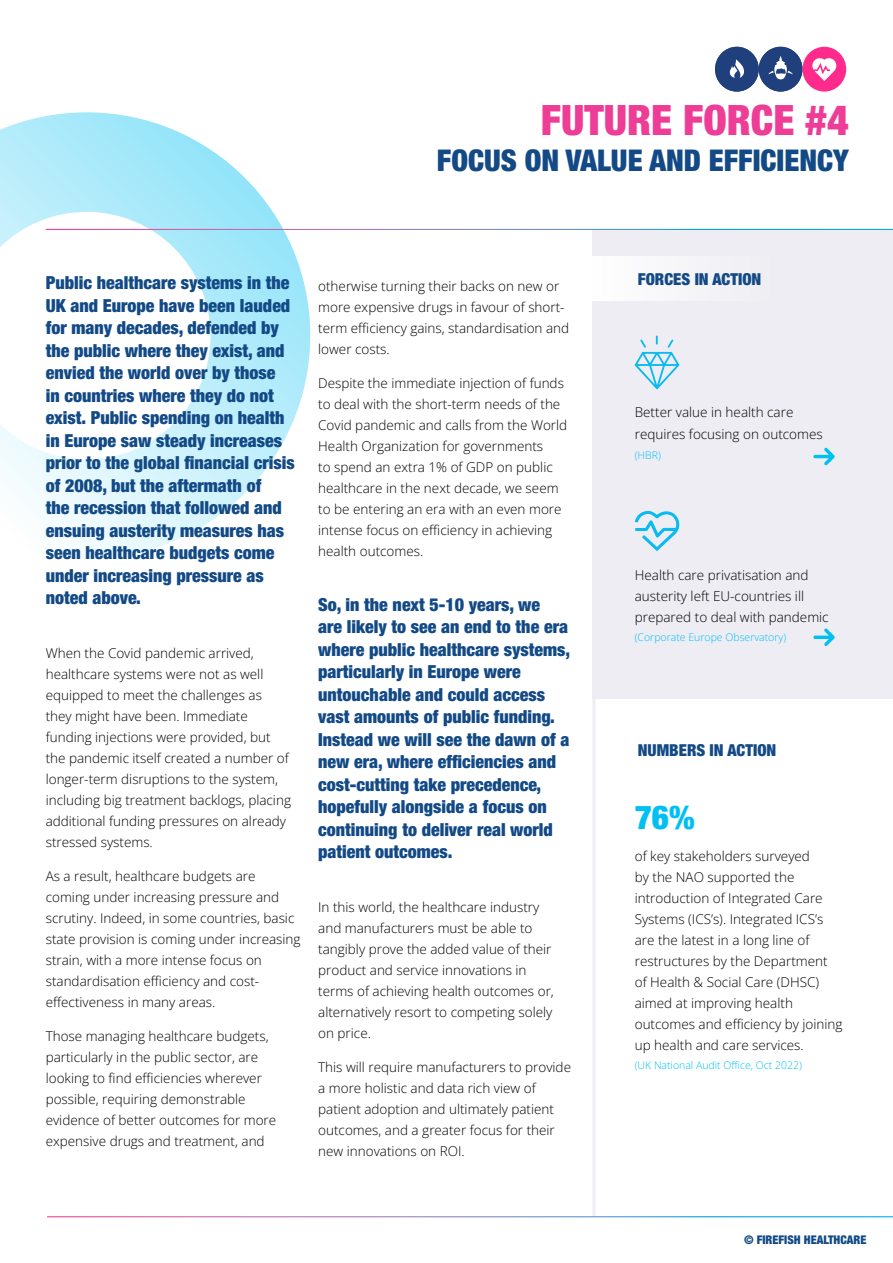
<style>
.page{position:relative;width:893px;height:1263px;background:#fff}
.page>*{position:absolute;margin:0;border:0;box-sizing:border-box;transform-origin:0 0}
.t1{font:900 condensed 42px "Helvetica Neue LT Std";color:#ee3d96}
.t2{font:900 condensed 33px "Helvetica Neue LT Std";color:#00c0f3}
.t3{font:900 condensed 30px "Helvetica Neue LT Std";color:#134a86}
.t4{font:900 condensed 18px/22.5px "Helvetica Neue LT Std";color:#134a86}
.t5{font:900 condensed 16.5px "Helvetica Neue LT Std";color:#134a86}
.t6{font:300 13.5px/21px "Open Sans";color:#000}
.t7{font:900 condensed 12px "Helvetica Neue LT Std";color:#134a86}
.t8{font:300 10.5px "Open Sans";color:#00c0f3}
</style>
<div class="page">
<svg style="left:0;top:112px;width:310px;height:446px"></svg>
<div style="left:802px;top:47px;width:44px;height:45px;background:#ff2b8c;border-radius:50%"></div>
<svg style="left:812px;top:58px;width:25px;height:23px"></svg>
<svg style="left:715px;top:47px;width:87px;height:45px"></svg>
<hr style="left:592px;top:230px;width:3px;height:986px;background:#ededf3">
<hr style="left:46px;top:229px;width:847px;height:1px;background:#fff">
<div style="left:593px;top:230px;width:300px;height:469px;background:#ededf3"></div>
<svg style="left:813px;top:448px;width:22px;height:17px"></svg>
<svg style="left:813px;top:628px;width:22px;height:18px"></svg>
<svg style="left:635px;top:511px;width:45px;height:40px"></svg>
<svg style="left:635px;top:336px;width:44px;height:53px"></svg>
<div style="left:591px;top:257px;width:188px;height:44px;background:#f6f6f9"></div>
<h1 class="t1" style="left:541px;top:94px;width:309px">FUTURE FORCE #4</h1>
<h3 class="t3" style="left:437px;top:141px;width:413px">FOCUS ON VALUE AND EFFICIENCY</h3>
<p class="t4" style="left:46px;top:271px;width:251px">Public healthcare systems in the<br>UK and Europe have been lauded for many decades, defended by the public where they exist, and envied the world over by those<br>in countries where they do not exist. Public spending on health in Europe saw steady increases prior to the global financial crisis of 2008, but the aftermath of<br>the recession that followed and ensuing austerity measures has seen healthcare budgets come under increasing pressure as noted above.</p>
<p class="t6" style="left:46px;top:642px;width:247px">When the Covid pandemic arrived, healthcare systems were not as well equipped to meet the challenges as they might have been. Immediate funding injections were provided, but the pandemic itself created a number of longer-term disruptions to the system, including big treatment backlogs, placing additional funding pressures on already stressed systems.</p>
<p class="t6" style="left:46px;top:865px;width:256px">As a result, healthcare budgets are coming under increasing pressure and scrutiny. Indeed, in some countries, basic state provision is coming under increasing strain, with a more intense focus on standardisation efficiency and cost&shy;effectiveness in many areas.</p>
<p class="t6" style="left:46px;top:1025px;width:232px">Those managing healthcare budgets, particularly in the public sector, are looking to find efficiencies wherever possible, requiring demonstrable evidence of better outcomes for more expensive drugs and treatment, and</p>
<p class="t6" style="left:318px;top:275px;width:253px">otherwise turning their backs on new or more expensive drugs in favour of short&shy;term efficiency gains, standardisation and lower costs.</p>
<p class="t6" style="left:318px;top:372px;width:251px">Despite the immediate injection of funds to deal with the short-term needs of the Covid pandemic and calls from the World Health Organization for governments<br>to spend an extra 1% of GDP on public healthcare in the next decade, we seem to be entering an era with an even more intense focus on efficiency in achieving health outcomes.</p>
<p class="t4" style="left:318px;top:593px;width:254px">So, in the next 5-10 years, we<br>are likely to see an end to the era where public healthcare systems, particularly in Europe were untouchable and could access vast amounts of public funding.<br>Instead we will see the dawn of a new era, where efficiencies and cost-cutting take precedence, hopefully alongside a focus on continuing to deliver real world patient outcomes.</p>
<p class="t6" style="left:318px;top:896px;width:237px">In this world, the healthcare industry and manufacturers must be able to tangibly prove the added value of their product and service innovations in terms of achieving health outcomes or, alternatively resort to competing solely on price.</p>
<p class="t6" style="left:318px;top:1056px;width:254px">This will require manufacturers to provide a more holistic and data rich view of patient adoption and ultimately patient outcomes, and a greater focus for their new innovations on ROI.</p>
<p class="t5" style="left:638px;top:269px;width:125px">FORCES IN ACTION</p>
<p class="t6" style="left:635px;top:400px;width:190px;line-height:22.5px">Better value in health care requires focusing on outcomes</p>
<p class="t8" style="left:635px;top:447px;width:28px">(HBR)</p>
<p class="t6" style="left:635px;top:564px;width:195px">Health care privatisation and austerity left EU-countries ill prepared to deal with pandemic</p>
<p class="t8" style="left:635px;top:630px;width:153px">(Corporate Europe Observatory)</p>
<p class="t5" style="left:638px;top:740px;width:140px">NUMBERS IN ACTION</p>
<h2 class="t2" style="left:635px;top:796px;width:61px">76%</h2>
<p class="t6" style="left:635px;top:845px;width:209px">of key stakeholders surveyed<br>by the NAO supported the introduction of Integrated Care<br>Systems (ICS’s). Integrated ICS’s are the latest in a long line of restructures by the Department of Health &amp; Social Care (DHSC) aimed at improving health outcomes and efficiency by joining up health and care services.</p>
<p class="t8" style="left:635px;top:1058px;width:169px">(UK National Audit Office, Oct 2022)</p>
<p class="t7" style="left:744px;top:1232px;width:124px">© FIREFISH HEALTHCARE</p>
</div>
